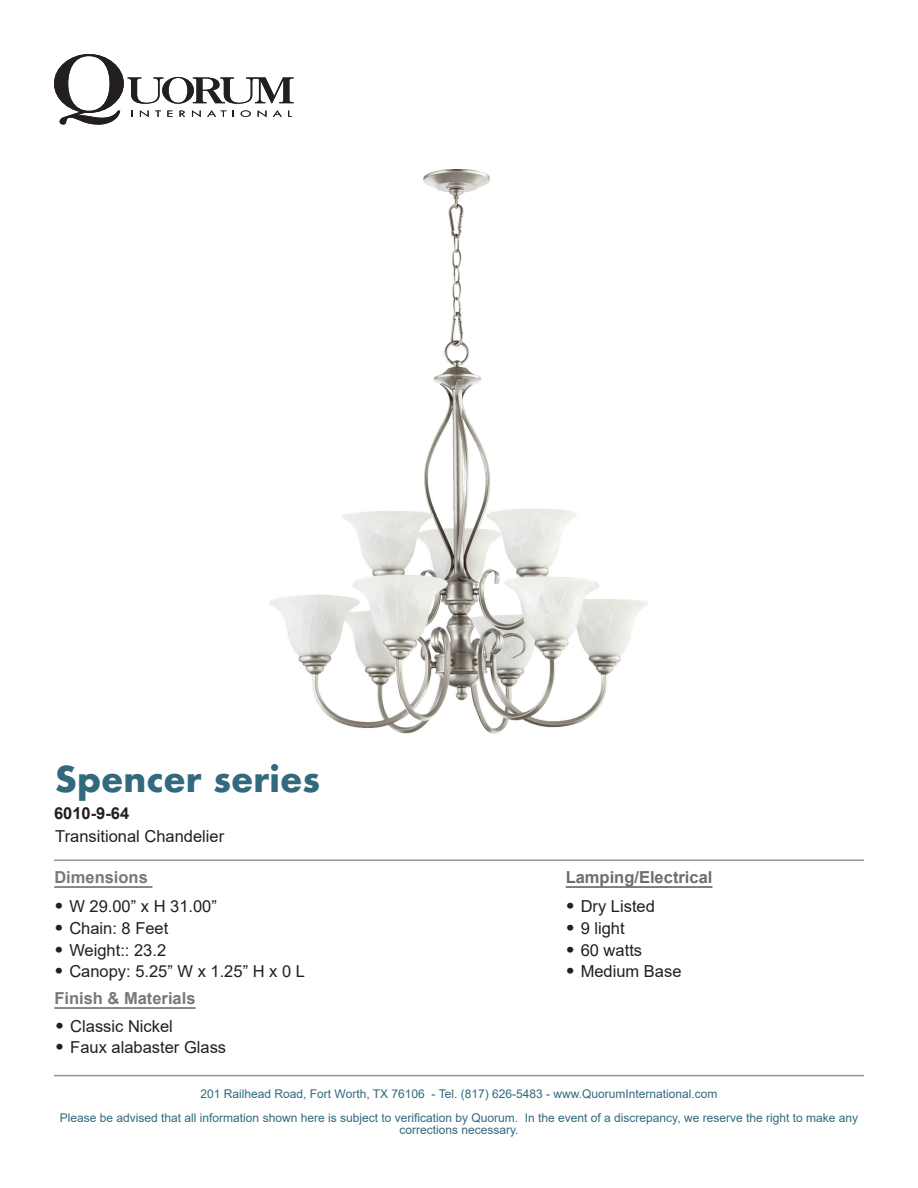
<style>
.page{position:relative;width:918px;height:1188px;background:#fff}
.page>*{position:absolute;margin:0;border:0;box-sizing:border-box;transform-origin:0 0}
.t1{font:700 34.5px "Futura";color:#32697f}
.t2{font:16.5px "Arial";color:#231f20}
.t3{font:700 16.5px "Arial";color:#76787b}
.t4{font:700 16.5px "Arial";color:#6c6d70}
.t5{font:700 16.5px "Arial";color:#231f20}
.t6{font:12px/24px "Arial";color:#32697f;text-align:center}
.s1{font-family:"Gotham";font-weight:900;font-size:18px}
</style>
<div class="page">
<svg style="left:54px;top:54px;width:240px;height:71px"></svg>
<hr style="left:54px;top:860px;width:810px;height:1px;background:#939598">
<hr style="left:54px;top:1075px;width:810px;height:1px;background:#939598">
<hr style="left:54px;top:886px;width:98px;height:2px;background:#76787b">
<hr style="left:54px;top:1007px;width:142px;height:2px;background:#76787b">
<hr style="left:566px;top:886px;width:146px;height:2px;background:#6c6d70">
<img style="left:270px;top:170px;width:378px;height:564px">
<p class="t1" style="left:55px;top:754px;width:267px">Spencer series</p>
<p class="t5" style="left:54px;top:802px;width:77px">6010-9-64</p>
<p class="t2" style="left:55px;top:825px;width:171px">Transitional Chandelier</p>
<p class="t3" style="left:54px;top:865px;width:95px">Dimensions</p>
<p class="t2" style="left:54px;top:895px;width:164px"><span class="s1">•</span> W 29.00” x H 31.00”</p>
<p class="t2" style="left:54px;top:917px;width:116px"><span class="s1">•</span> Chain: 8 Feet</p>
<p class="t2" style="left:54px;top:939px;width:113px"><span class="s1">•</span> Weight:: 23.2</p>
<p class="t2" style="left:54px;top:960px;width:252px"><span class="s1">•</span> Canopy: 5.25” W x 1.25” H x 0 L</p>
<p class="t3" style="left:54px;top:986px;width:143px">Finish &amp; Materials</p>
<p class="t2" style="left:55px;top:1015px;width:119px"><span class="s1">•</span> Classic Nickel</p>
<p class="t2" style="left:55px;top:1036px;width:172px"><span class="s1">•</span> Faux alabaster Glass</p>
<p class="t4" style="left:566px;top:865px;width:148px">Lamping/Electrical</p>
<p class="t2" style="left:566px;top:895px;width:91px"><span class="s1">•</span> Dry Listed</p>
<p class="t2" style="left:566px;top:917px;width:61px"><span class="s1">•</span> 9 light</p>
<p class="t2" style="left:566px;top:939px;width:78px"><span class="s1">•</span> 60 watts</p>
<p class="t2" style="left:566px;top:960px;width:117px"><span class="s1">•</span> Medium Base</p>
<p class="t6" style="left:60px;top:1082px;width:800px">201 Railhead Road, Fort Worth, TX 76106 - Tel. (817) 626-5483 - www.QuorumInternational.com<br>Please be advised that all information shown here is subject to verification by Quorum. In the event of a discrepancy, we reserve the right to make any</p>
<p class="t6" style="left:399px;top:1118px;width:121px">corrections necessary.</p>
</div>
